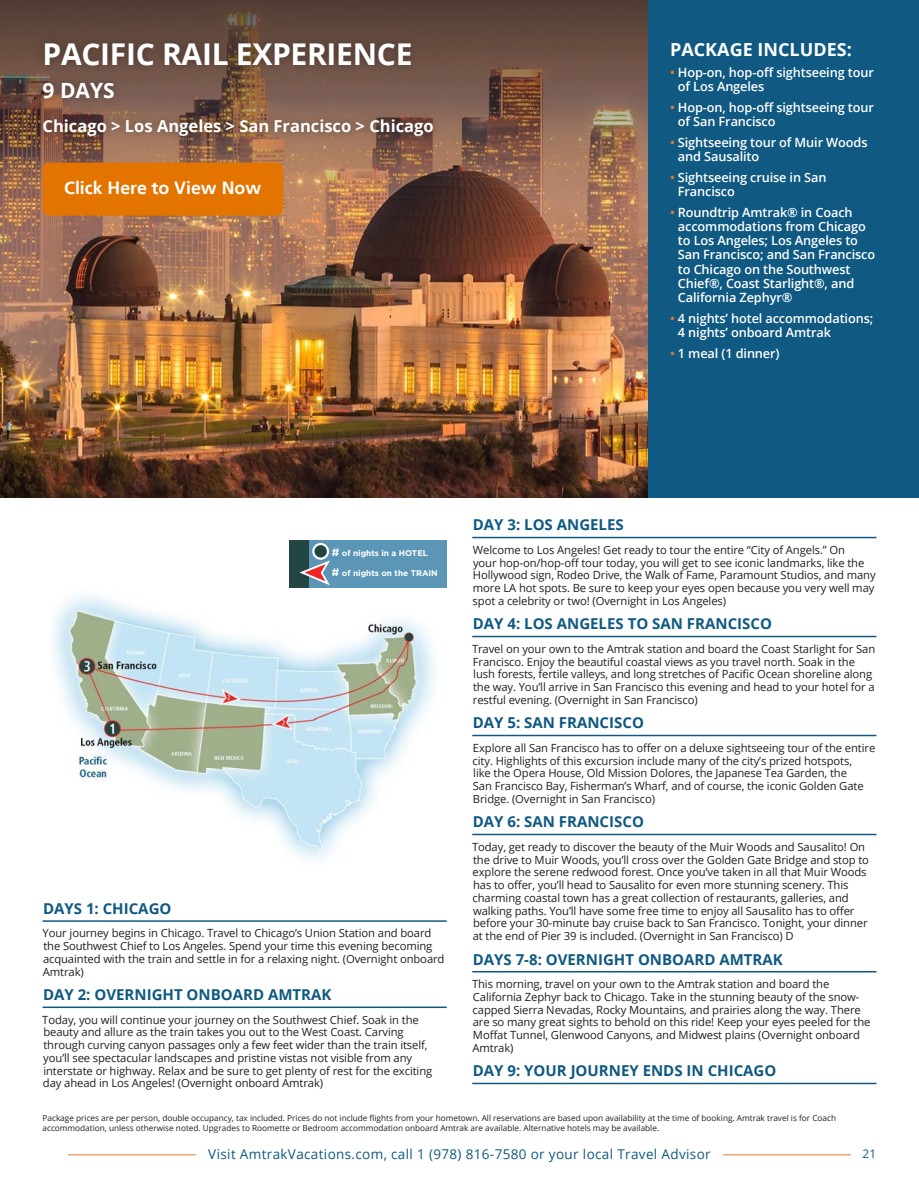
<style>
.page{position:relative;width:919px;height:1191px;background:#fff}
.page>*{position:absolute;margin:0;border:0;box-sizing:border-box;transform-origin:0 0}
.TOUR_NAME_WHITE{font:700 30px "Open Sans";letter-spacing:-.01em;color:#fff}
.DAYS_AND_PRICE_WHITE{font:700 21px "Open Sans";color:#fff}
.t1{font:700 18px "Open Sans";color:#fff}
.t2{font:700 17.7px "Frutiger LT";color:#fff}
.DESTINATIONS_WHITE{font:700 16.5px "Open Sans";color:#fff}
.NEW_DAYS_HEADING_BLU{font:700 15px "Open Sans";color:#0f5982}
.t3{font:13.5px "Open Sans";letter-spacing:.025em;color:#0f5982}
.PACKAGE_INC{font:600 12.75px/14.2px "Open Sans";letter-spacing:-.01em;color:#fff}
.t4{font:12px "Open Sans";color:#0f5982}
.MAIN_BODY_COPY{font:11.25px/12.8px "Open Sans";letter-spacing:-.01em;color:#231f20}
.t5{font:8.25px/9.9px "Open Sans";color:#231f20}
.t6{font:700 8.25px "Gotham";color:#fff}
.s1{color:#e67a25}
.s2{font-size:10.8px}
</style>
<div class="page">
<hr style="left:68px;top:1154px;width:128px;height:1px;background:#e67a25">
<hr style="left:723px;top:1154px;width:127px;height:1px;background:#e67a25">
<hr style="left:43px;top:920px;width:403px;height:1px;background:#0f5982">
<hr style="left:43px;top:1006px;width:403px;height:2px;background:#0f5982">
<img style="left:52px;top:595px;width:383px;height:267px">
<div style="left:297px;top:540px;width:149px;height:48px;background:#5b96b7"></div>
<div style="left:289px;top:540px;width:20px;height:48px;background:#244643"></div>
<svg style="left:299px;top:558px;width:31px;height:28px"></svg>
<div style="left:313px;top:544px;width:15px;height:14px;background:#244643;border-radius:50%"></div>
<div style="left:312px;top:543px;width:17px;height:17px;border:2px solid #fff;border-radius:50%"></div>
<hr style="left:472px;top:537px;width:404px;height:1px;background:#0f5982">
<hr style="left:472px;top:636px;width:404px;height:1px;background:#0f5982">
<hr style="left:472px;top:734px;width:404px;height:2px;background:#0f5982">
<hr style="left:472px;top:833px;width:404px;height:2px;background:#0f5982">
<hr style="left:472px;top:971px;width:404px;height:1px;background:#0f5982">
<hr style="left:472px;top:1082px;width:404px;height:2px;background:#0f5982">
<img style="left:0;top:412px;width:648px;height:85px">
<img style="left:0;top:0;width:648px;height:412px">
<div style="left:648px;top:0;width:270px;height:497px;background:#0f5982"></div>
<div style="left:34px;top:34px;width:408px;height:111px;background:#231f20;opacity:.5"></div>
<div style="left:43px;top:163px;width:240px;height:53px;background:#e37400;border-radius:7px"></div>
<p class="TOUR_NAME_WHITE" style="left:43px;top:33px;width:371px">PACIFIC RAIL EXPERIENCE</p>
<p class="DAYS_AND_PRICE_WHITE" style="left:43px;top:76px;width:74px">9 DAYS</p>
<p class="DESTINATIONS_WHITE" style="left:43px;top:115px;width:393px">Chicago &gt; Los Angeles &gt; San Francisco &gt; Chicago</p>
<h3 class="t2" style="left:64px;top:177px;width:198px">Click Here to View Now</h3>
<p class="t1" style="left:670px;top:37px;width:183px">PACKAGE INCLUDES:</p>
<p class="PACKAGE_INC" style="left:678px;top:65px;width:197px;text-indent:-8px"><span class="s1">•</span> Hop-on, hop-off sightseeing tour of Los Angeles</p>
<p class="PACKAGE_INC" style="left:678px;top:100px;width:197px;text-indent:-8px"><span class="s1">•</span> Hop-on, hop-off sightseeing tour of San Francisco</p>
<p class="PACKAGE_INC" style="left:678px;top:135px;width:191px;text-indent:-8px"><span class="s1">•</span> Sightseeing tour of Muir Woods and Sausalito</p>
<p class="PACKAGE_INC" style="left:678px;top:170px;width:150px;text-indent:-8px"><span class="s1">•</span> Sightseeing cruise in San<br>Francisco</p>
<p class="PACKAGE_INC" style="left:678px;top:204px;width:199px;text-indent:-8px"><span class="s1">•</span> Roundtrip Amtrak® in Coach accommodations from Chicago to Los Angeles; Los Angeles to<br>San Francisco; and San Francisco to Chicago on the Southwest<br>Chief®, Coast Starlight®, and<br>California Zephyr®</p>
<p class="PACKAGE_INC" style="left:678px;top:311px;width:197px;text-indent:-8px"><span class="s1">•</span> 4 nights’ hotel accommodations;<br>4 nights’ onboard Amtrak</p>
<p class="PACKAGE_INC" style="left:670px;top:345px;width:111px"><span class="s1">•</span> 1 meal (1 dinner)</p>
<p class="NEW_DAYS_HEADING_BLU" style="left:472px;top:514px;width:152px">DAY 3: LOS ANGELES</p>
<p class="MAIN_BODY_COPY" style="left:472px;top:543px;width:404px">Welcome to Los Angeles! Get ready to tour the entire “City of Angels.” On<br>your hop-on/hop-off tour today, you will get to see iconic landmarks, like the Hollywood sign, Rodeo Drive, the Walk of Fame, Paramount Studios, and many more LA hot spots. Be sure to keep your eyes open because you very well may spot a celebrity or two! (Overnight in Los Angeles)</p>
<p class="NEW_DAYS_HEADING_BLU" style="left:472px;top:613px;width:301px">DAY 4: LOS ANGELES TO SAN FRANCISCO</p>
<p class="MAIN_BODY_COPY" style="left:472px;top:642px;width:405px">Travel on your own to the Amtrak station and board the Coast Starlight for San Francisco. Enjoy the beautiful coastal views as you travel north. Soak in the lush forests, fertile valleys, and long stretches of Pacific Ocean shoreline along the way. You’ll arrive in San Francisco this evening and head to your hotel for a restful evening. (Overnight in San Francisco)</p>
<p class="NEW_DAYS_HEADING_BLU" style="left:472px;top:712px;width:173px">DAY 5: SAN FRANCISCO</p>
<p class="MAIN_BODY_COPY" style="left:472px;top:741px;width:404px">Explore all San Francisco has to offer on a deluxe sightseeing tour of the entire city. Highlights of this excursion include many of the city’s prized hotspots,<br>like the Opera House, Old Mission Dolores, the Japanese Tea Garden, the<br>San Francisco Bay, Fisherman’s Wharf, and of course, the iconic Golden Gate Bridge. (Overnight in San Francisco)</p>
<p class="NEW_DAYS_HEADING_BLU" style="left:472px;top:811px;width:173px">DAY 6: SAN FRANCISCO</p>
<p class="MAIN_BODY_COPY" style="left:472px;top:840px;width:398px">Today, get ready to discover the beauty of the Muir Woods and Sausalito! On the drive to Muir Woods, you’ll cross over the Golden Gate Bridge and stop to explore the serene redwood forest. Once you’ve taken in all that Muir Woods has to offer, you’ll head to Sausalito for even more stunning scenery. This charming coastal town has a great collection of restaurants, galleries, and walking paths. You’ll have some free time to enjoy all Sausalito has to offer before your 30-minute bay cruise back to San Francisco. Tonight, your dinner at the end of Pier 39 is included. (Overnight in San Francisco) D</p>
<p class="NEW_DAYS_HEADING_BLU" style="left:472px;top:948px;width:311px">DAYS 7-8: OVERNIGHT ONBOARD AMTRAK</p>
<p class="MAIN_BODY_COPY" style="left:472px;top:977px;width:400px">This morning, travel on your own to the Amtrak station and board the California Zephyr back to Chicago. Take in the stunning beauty of the snow&shy;capped Sierra Nevadas, Rocky Mountains, and prairies along the way. There are so many great sights to behold on this ride! Keep your eyes peeled for the Moffat Tunnel, Glenwood Canyons, and Midwest plains (Overnight onboard Amtrak)</p>
<p class="NEW_DAYS_HEADING_BLU" style="left:472px;top:1060px;width:305px">DAY 9: YOUR JOURNEY ENDS IN CHICAGO</p>
<p class="t6" style="left:332px;top:547px;width:97px"><span class="s2">#</span> of nights in a HOTEL</p>
<p class="t6" style="left:332px;top:568px;width:107px"><span class="s2">#</span> of nights on the TRAIN</p>
<p class="NEW_DAYS_HEADING_BLU" style="left:43px;top:898px;width:130px">DAYS 1: CHICAGO</p>
<p class="MAIN_BODY_COPY" style="left:43px;top:926px;width:403px">Your journey begins in Chicago. Travel to Chicago’s Union Station and board the Southwest Chief to Los Angeles. Spend your time this evening becoming acquainted with the train and settle in for a relaxing night. (Overnight onboard Amtrak)</p>
<p class="NEW_DAYS_HEADING_BLU" style="left:43px;top:984px;width:290px">DAY 2: OVERNIGHT ONBOARD AMTRAK</p>
<p class="MAIN_BODY_COPY" style="left:42px;top:1012px;width:391px">Today, you will continue your journey on the Southwest Chief. Soak in the beauty and allure as the train takes you out to the West Coast. Carving through curving canyon passages only a few feet wider than the train itself, you’ll see spectacular landscapes and pristine vistas not visible from any interstate or highway. Relax and be sure to get plenty of rest for the exciting day ahead in Los Angeles! (Overnight onboard Amtrak)</p>
<p class="t5" style="left:43px;top:1112px;width:795px">Package prices are per person, double occupancy, tax included. Prices do not include flights from your hometown. All reservations are based upon availability at the time of booking. Amtrak travel is for Coach accommodation, unless otherwise noted. Upgrades to Roomette or Bedroom accommodation onboard Amtrak are available. Alternative hotels may be available.</p>
<p class="t3" style="left:208px;top:1144px;width:504px">Visit AmtrakVacations.com, call 1 (978) 816-7580 or your local Travel Advisor</p>
<p class="t4" style="left:862px;top:1145px;width:15px">21</p>
</div>
